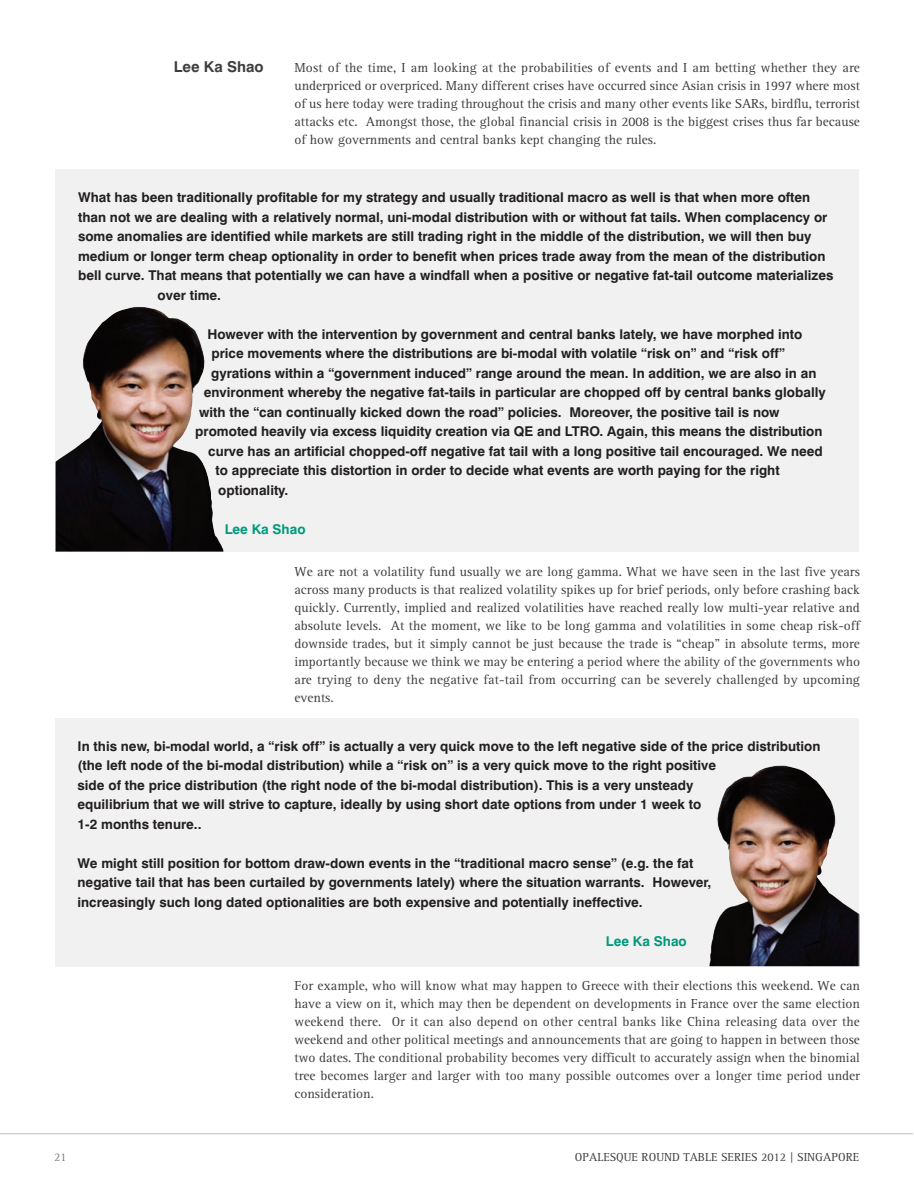
<style>
.page{position:relative;width:914px;height:1188px;background:#fff}
.page>*{position:absolute;margin:0;border:0;box-sizing:border-box;transform-origin:0 0}
.t1{font:700 15px "Swiss 721 BT";color:#3e3e3f}
.t2{font:700 13.5px/19.5px "Swiss 721 BT";color:#231f20}
.t3{font:13.5px/18px "Rotis Serif";color:#3e3e3f;text-align:justify}
.t4{font:700 13.5px "Swiss 721 BT";color:#00997d}
.t5{font:12px "Rotis Serif";color:#3e3e3f}
.t6{font:12px "Rotis Serif";color:#807f7d}
</style>
<div class="page">
<hr style="left:0;top:1134px;width:913px;height:1px;background:#c0bfbe">
<div style="left:56px;top:169px;width:803px;height:383px;background:#f0f1f0"></div>
<img style="left:56px;top:307px;width:167px;height:245px">
<div style="left:55px;top:718px;width:803px;height:248px;background:#f0f1f0"></div>
<img style="left:858px;top:913px;width:1px;height:53px">
<img style="left:709px;top:766px;width:149px;height:200px">
<p class="t1" style="left:174px;top:58px;width:91px">Lee Ka Shao</p>
<p class="t3" style="left:294px;top:59px;width:567px">Most of the time, I am looking at the probabilities of events and I am betting whether they are underpriced or overpriced. Many different crises have occurred since Asian crisis in 1997 where most of us here today were trading throughout the crisis and many other events like SARs, birdflu, terrorist attacks etc. Amongst those, the global financial crisis in 2008 is the biggest crises thus far because of how governments and central banks kept changing the rules.</p>
<p class="t2" style="left:78px;top:188px;width:734px">What has been traditionally profitable for my strategy and usually traditional macro as well is that when more often</p>
<p class="t2" style="left:78px;top:207px;width:751px">than not we are dealing with a relatively normal, uni-modal distribution with or without fat tails. When complacency or</p>
<p class="t2" style="left:78px;top:227px;width:735px">some anomalies are identified while markets are still trading right in the middle of the distribution, we will then buy</p>
<p class="t2" style="left:78px;top:246px;width:749px">medium or longer term cheap optionality in order to benefit when prices trade away from the mean of the distribution</p>
<p class="t2" style="left:78px;top:266px;width:757px">bell curve. That means that potentially we can have a windfall when a positive or negative fat-tail outcome materializes</p>
<p class="t2" style="left:158px;top:285px;width:65px">over time.</p>
<p class="t2" style="left:207px;top:324px;width:596px">However with the intervention by government and central banks lately, we have morphed into</p>
<p class="t2" style="left:211px;top:344px;width:575px">price movements where the distributions are bi-modal with volatile “risk on” and “risk off”</p>
<p class="t2" style="left:211px;top:363px;width:607px">gyrations within a “government induced” range around the mean. In addition, we are also in an</p>
<p class="t2" style="left:204px;top:383px;width:623px">environment whereby the negative fat-tails in particular are chopped off by central banks globally</p>
<p class="t2" style="left:199px;top:402px;width:582px">with the “can continually kicked down the road” policies. Moreover, the positive tail is now</p>
<p class="t2" style="left:195px;top:422px;width:628px">promoted heavily via excess liquidity creation via QE and LTRO. Again, this means the distribution</p>
<p class="t2" style="left:208px;top:441px;width:616px">curve has an artificial chopped-off negative fat tail with a long positive tail encouraged. We need</p>
<p class="t2" style="left:215px;top:461px;width:566px">to appreciate this distortion in order to decide what events are worth paying for the right</p>
<p class="t2" style="left:218px;top:480px;width:72px">optionality.</p>
<p class="t4" style="left:225px;top:521px;width:82px">Lee Ka Shao</p>
<p class="t3" style="left:294px;top:563px;width:567px">We are not a volatility fund usually we are long gamma. What we have seen in the last five years across many products is that realized volatility spikes up for brief periods, only before crashing back quickly. Currently, implied and realized volatilities have reached really low multi-year relative and absolute levels. At the moment, we like to be long gamma and volatilities in some cheap risk-off downside trades, but it simply cannot be just because the trade is “cheap” in absolute terms, more importantly because we think we may be entering a period where the ability of the governments who are trying to deny the negative fat-tail from occurring can be severely challenged by upcoming events.</p>
<p class="t2" style="left:78px;top:736px;width:744px">In this new, bi-modal world, a “risk off” is actually a very quick move to the left negative side of the price distribution (the left node of the bi-modal distribution) while a “risk on” is a very quick move to the right positive<br>side of the price distribution (the right node of the bi-modal distribution). This is a very unsteady<br>equilibrium that we will strive to capture, ideally by using short date options from under 1 week to<br>1-2 months tenure..</p>
<p class="t2" style="left:78px;top:853px;width:635px">We might still position for bottom draw-down events in the “traditional macro sense” (e.g. the fat negative tail that has been curtailed by governments lately) where the situation warrants. However, increasingly such long dated optionalities are both expensive and potentially ineffective.</p>
<p class="t4" style="left:606px;top:933px;width:82px">Lee Ka Shao</p>
<p class="t3" style="left:294px;top:977px;width:567px">For example, who will know what may happen to Greece with their elections this weekend. We can have a view on it, which may then be dependent on developments in France over the same election weekend there. Or it can also depend on other central banks like China releasing data over the weekend and other political meetings and announcements that are going to happen in between those two dates. The conditional probability becomes very difficult to accurately assign when the binomial tree becomes larger and larger with too many possible outcomes over a longer time period under consideration.</p>
<p class="t6" style="left:54px;top:1150px;width:14px">21</p>
<p class="t5" style="left:575px;top:1151px;width:286px">OPALESQUE ROUND TABLE SERIES 2012 | SINGAPORE</p>
</div>
